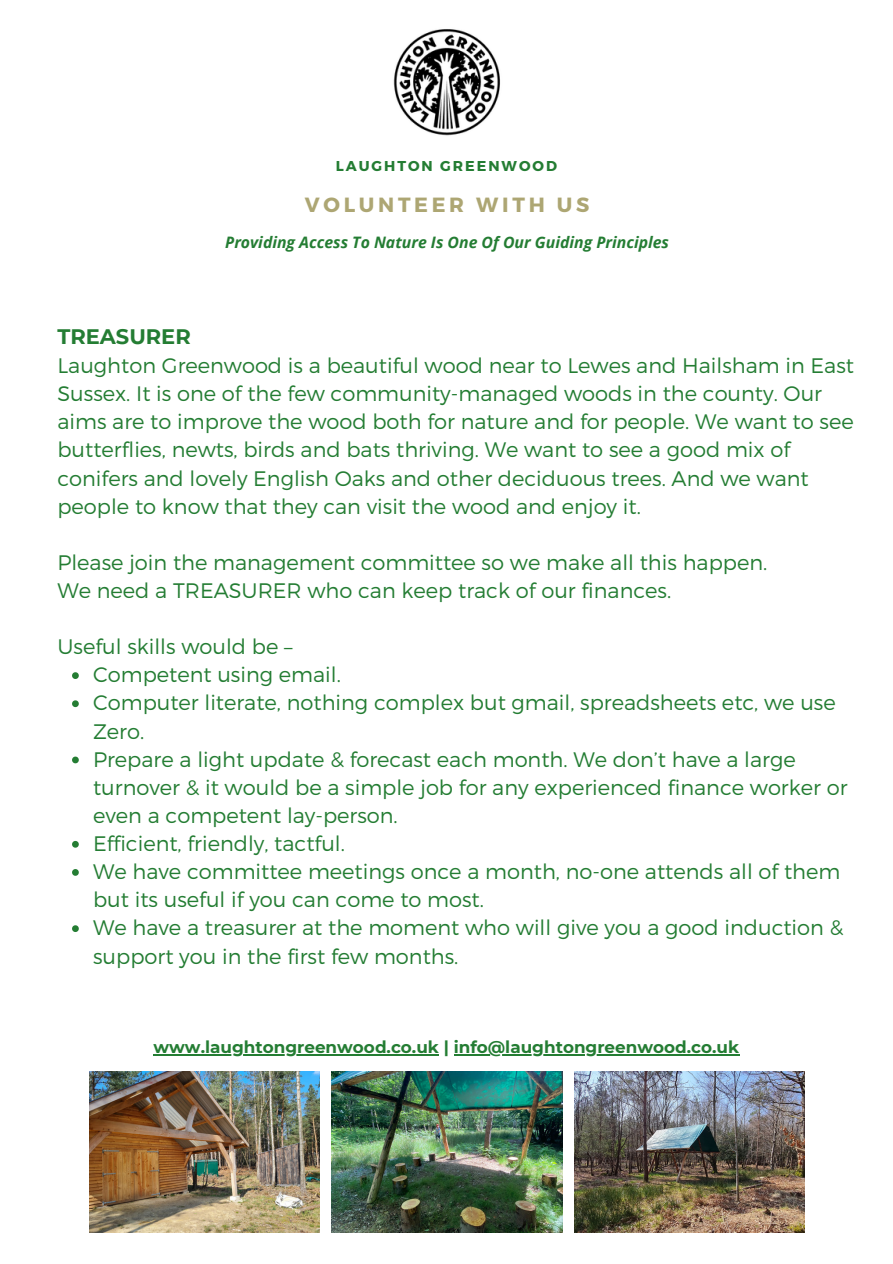
<style>
.page{position:relative;width:893px;height:1264px;background:#fff}
.page>*{position:absolute;margin:0;border:0;box-sizing:border-box;transform-origin:0 0}
.t1{font:300 21px/28px "Montserrat";color:#247d33}
.t2{font:700 21px "Montserrat";color:#247d33}
.t3{font:700 20.55px "Montserrat";letter-spacing:.18em;color:#ada673}
.t4{font:700 16.8px "Montserrat";color:#247d33}
.t5{font:italic 700 15.75px "Open Sans";color:#247d33}
.t6{font:700 14.25px "Montserrat";letter-spacing:.14em;color:#247d33}
</style>
<div class="page">
<img style="left:89px;top:1071px;width:231px;height:161px">
<img style="left:574px;top:1071px;width:230px;height:161px">
<img style="left:331px;top:1071px;width:231px;height:161px">
<img style="left:393px;top:29px;width:107px;height:107px">
<hr style="left:153px;top:1054px;width:286px;height:1px;background:#247d33">
<hr style="left:453px;top:1054px;width:286px;height:1px;background:#247d33">
<svg style="left:72px;top:672px;width:7px;height:7px"></svg>
<svg style="left:72px;top:700px;width:7px;height:7px"></svg>
<svg style="left:72px;top:756px;width:7px;height:7px"></svg>
<svg style="left:72px;top:841px;width:7px;height:6px"></svg>
<svg style="left:72px;top:869px;width:7px;height:6px"></svg>
<svg style="left:72px;top:925px;width:7px;height:7px"></svg>
<p class="t6" style="left:335px;top:156px;width:223px">LAUGHTON GREENWOOD</p>
<p class="t3" style="left:305px;top:191px;width:286px">VOLUNTEER WITH US</p>
<p class="t5" style="left:225px;top:232px;width:445px">Providing Access To Nature Is One Of Our Guiding Principles</p>
<p class="t2" style="left:57px;top:323px;width:135px">TREASURER</p>
<p class="t1" style="left:57px;top:350px;width:798px">Laughton Greenwood is a beautiful wood near to Lewes and Hailsham in East Sussex. It is one of the few community-managed woods in the county. Our aims are to improve the wood both for nature and for people. We want to see butterflies, newts, birds and bats thriving. We want to see a good mix of conifers and lovely English Oaks and other deciduous trees. And we want people to know that they can visit the wood and enjoy it.</p>
<p class="t1" style="left:57px;top:547px;width:711px">Please join the management committee so we make all this happen.<br>We need a TREASURER who can keep track of our finances.</p>
<p class="t1" style="left:57px;top:631px;width:237px">Useful skills would be –</p>
<p class="t1" style="left:93px;top:659px;width:755px">Competent using email.<br>Computer literate, nothing complex but gmail, spreadsheets etc, we use Zero.<br>Prepare a light update &amp; forecast each month. We don’t have a large turnover &amp; it would be a simple job for any experienced finance worker or even a competent lay-person.<br>Efficient, friendly, tactful.<br>We have committee meetings once a month, no-one attends all of them but its useful if you can come to most.<br>We have a treasurer at the moment who will give you a good induction &amp; support you in the first few months.</p>
<p class="t4" style="left:153px;top:1036px;width:587px">www.laughtongreenwood.co.uk | info@laughtongreenwood.co.uk</p>
</div>
